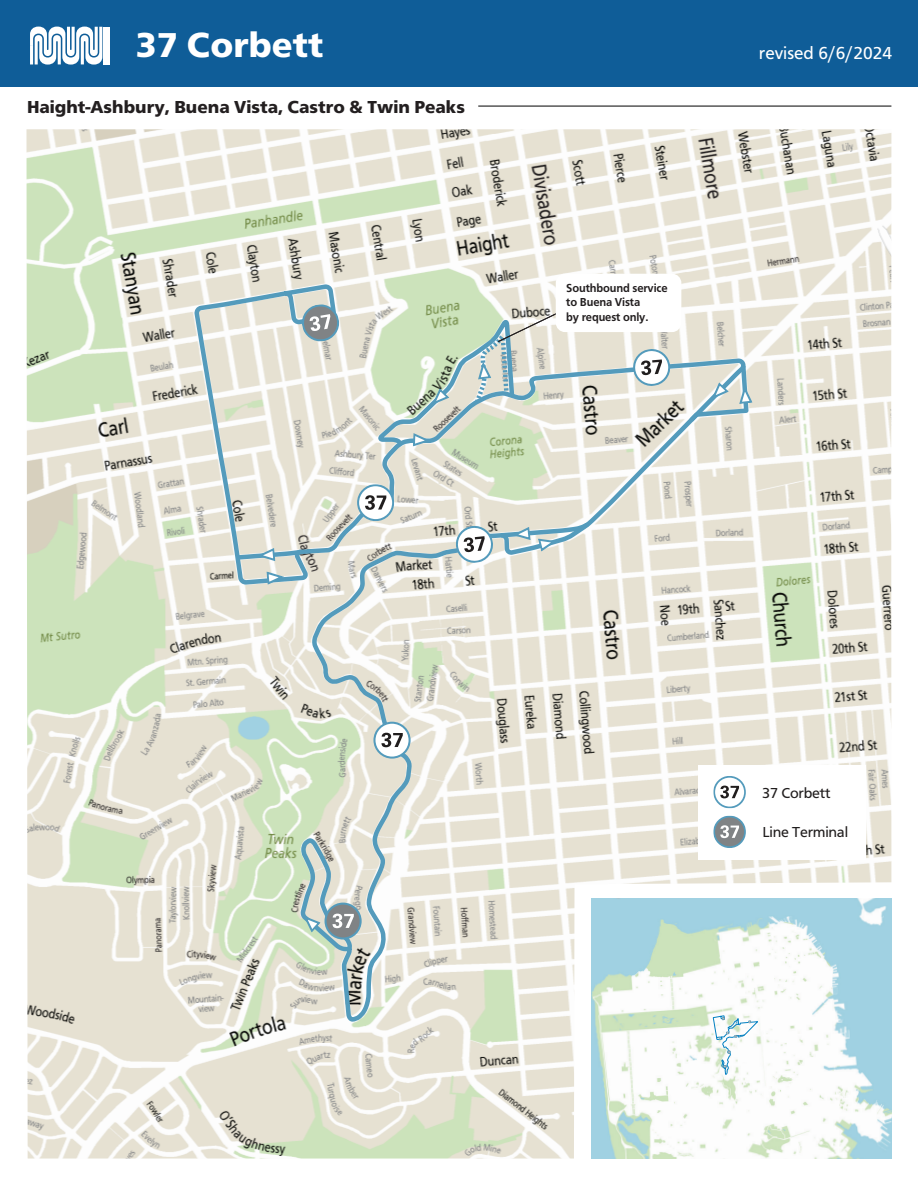
<style>
.page{position:relative;width:918px;height:1188px;background:#fff}
.page>*{position:absolute;margin:0;border:0;box-sizing:border-box;transform-origin:0 0}
.t1{font:900 36px "Graphein Pro";color:#fff}
.t2{font:900 18px "Graphein Pro";color:#231f20}
.t3{font:18px "Graphein Pro";color:#fff}
.t4{font:15px "Graphein Pro";letter-spacing:-.015em;color:#211e1e}
.t5{font:700 12px/14.4px "Graphein Pro";letter-spacing:-.015em;color:#231f20}
</style>
<div class="page">
<img style="left:26px;top:129px;width:865px;height:1030px">
<div style="left:0;top:0;width:918px;height:86px;background:#0f5d98"></div>
<hr style="left:478px;top:106px;width:413px;height:1px;background:#000">
<svg style="left:30px;top:27px;width:72px;height:38px"></svg>
<div style="left:104px;top:27px;width:6px;height:38px;background:#fff"></div>
<img style="left:592px;top:899px;width:300px;height:260px">
<svg style="left:193px;top:281px;width:555px;height:744px"></svg>
<svg style="left:299px;top:302px;width:43px;height:42px;background:#abb5b7"></svg>
<svg style="left:358px;top:485px;width:35px;height:35px"></svg>
<div style="left:357px;top:484px;width:37px;height:37px;border:2px solid #549bbc;border-radius:50%"></div>
<svg style="left:365px;top:495px;width:21px;height:15px"></svg>
<svg style="left:374px;top:723px;width:36px;height:35px"></svg>
<div style="left:373px;top:722px;width:38px;height:37px;border:2px solid #549bbc;border-radius:50%"></div>
<svg style="left:381px;top:733px;width:22px;height:14px"></svg>
<div style="left:326px;top:904px;width:35px;height:35px;background:#808385;border-radius:50%"></div>
<div style="left:325px;top:903px;width:37px;height:37px;border:2px solid #549bbc;border-radius:50%"></div>
<svg style="left:333px;top:914px;width:21px;height:14px"></svg>
<svg style="left:632px;top:348px;width:40px;height:39px"></svg>
<svg style="left:299px;top:911px;width:22px;height:22px"></svg>
<svg style="left:266px;top:570px;width:19px;height:15px"></svg>
<svg style="left:233px;top:547px;width:73px;height:16px"></svg>
<svg style="left:454px;top:519px;width:138px;height:46px"></svg>
<svg style="left:713px;top:1007px;width:45px;height:83px"></svg>
<div style="left:556px;top:274px;width:125px;height:58px;background:#fff;border-radius:9px"></div>
<div style="left:699px;top:765px;width:167px;height:94px;background:#fff"></div>
<div style="left:714px;top:816px;width:31px;height:31px;background:#808385;border-radius:50%"></div>
<div style="left:713px;top:816px;width:33px;height:32px;border:2px solid #549bbc;border-radius:50%"></div>
<svg style="left:720px;top:825px;width:19px;height:13px"></svg>
<svg style="left:714px;top:777px;width:31px;height:30px"></svg>
<div style="left:713px;top:776px;width:33px;height:32px;border:2px solid #549bbc;border-radius:50%"></div>
<svg style="left:720px;top:786px;width:19px;height:12px"></svg>
<svg style="left:373px;top:197px;width:206px;height:252px"></svg>
<svg style="left:685px;top:361px;width:68px;height:66px"></svg>
<h1 class="t1" style="left:136px;top:24px;width:189px">37 Corbett</h1>
<h2 class="t2" style="left:27px;top:97px;width:440px">Haight-Ashbury, Buena Vista, Castro &amp; Twin Peaks</h2>
<p class="t5" style="left:566px;top:281px;width:103px">Southbound service to Buena Vista<br>by request only.</p>
<h2 class="t3" style="left:759px;top:43px;width:135px">revised 6/6/2024</h2>
<p class="t4" style="left:762px;top:785px;width:70px">37 Corbett</p>
<p class="t4" style="left:763px;top:823px;width:87px">Line Terminal</p>
</div>
